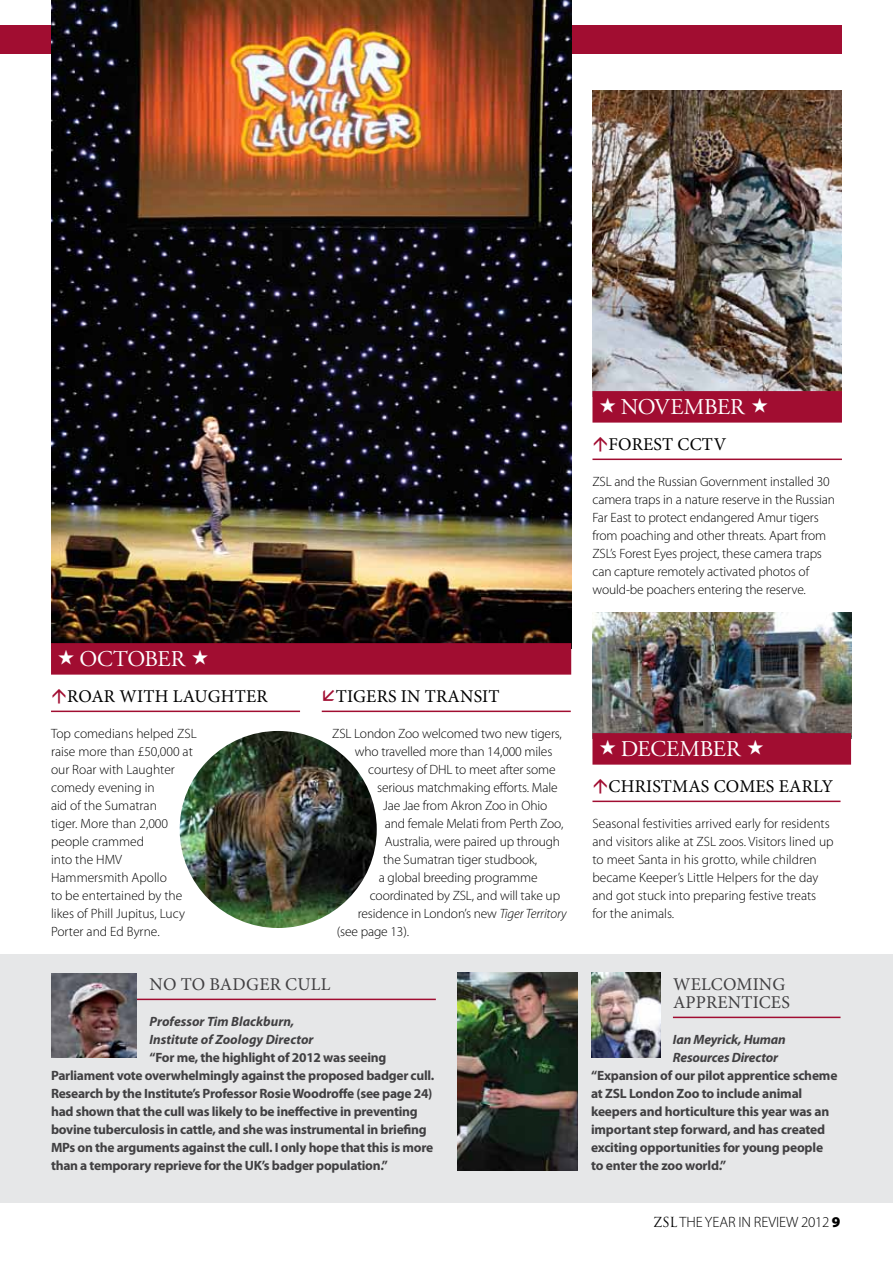
<style>
.page{position:relative;width:893px;height:1263px;background:#fff}
.page>*{position:absolute;margin:0;border:0;box-sizing:border-box;transform-origin:0 0}
.t1{font:22.5px "Adobe Garamond Pro";letter-spacing:-.005em;color:#fff}
.t2{font:18px "Minion Pro";letter-spacing:.01em;color:#000}
.t3{font:18px/18px "Minion Pro";letter-spacing:.01em;color:#414042}
.t4{font:300 15px "Myriad Pro";letter-spacing:-.005em;color:#000}
.t5{font:300 13.5px/18px "Myriad Pro";letter-spacing:-.01em;color:#000}
.t6{font:700 13.5px/18px "Myriad Pro";letter-spacing:-.02em;color:#414042}
.t7{font:italic 700 13.5px/18px "Myriad Pro";color:#414042}
.s1{font-style:italic}
.s2{font-family:"Trajan Pro";font-weight:400;font-size:13.5px}
.s3{font-weight:900}
</style>
<div class="page">
<div style="left:0;top:26px;width:842px;height:28px;background:#a10d31"></div>
<div style="left:0;top:954px;width:893px;height:249px;background:#e6e7e8"></div>
<img style="left:51px;top:0;width:520px;height:643px">
<hr style="left:51px;top:999px;width:385px;height:1px;background:#a10d31">
<img style="left:52px;top:973px;width:85px;height:84px">
<img style="left:592px;top:612px;width:259px;height:121px">
<hr style="left:592px;top:801px;width:248px;height:1px;background:#a10d31">
<hr style="left:673px;top:1017px;width:167px;height:1px;background:#a10d31">
<img style="left:591px;top:972px;width:69px;height:85px">
<div style="left:51px;top:643px;width:520px;height:32px;background:#a10d31"></div>
<img style="left:592px;top:90px;width:250px;height:301px">
<div style="left:592px;top:391px;width:250px;height:32px;background:#a10d31"></div>
<div style="left:592px;top:733px;width:259px;height:32px;background:#a10d31"></div>
<img style="left:457px;top:972px;width:121px;height:198px">
<img style="left:180px;top:731px;width:197px;height:197px;border-radius:99px">
<hr style="left:592px;top:459px;width:250px;height:1px;background:#a10d31">
<hr style="left:322px;top:711px;width:249px;height:1px;background:#a10d31">
<hr style="left:51px;top:711px;width:249px;height:1px;background:#a10d31">
<h1 class="t1" style="left:79px;top:645px;width:107px">OCTOBER</h1>
<h2 class="t2" style="left:67px;top:684px;width:202px">ROAR WITH LAUGHTER</h2>
<p class="t5" style="left:51px;top:724px;width:147px">Top comedians helped ZSL raise more than £50,000 at our Roar with Laughter comedy evening in<br>aid of the Sumatran<br>tiger. More than 2,000 people crammed<br>into the H MV<br>Hammersmith Apollo<br>to be entertained by the likes of Phill Jupitus, Lucy<br>Porter and Ed Byrne.</p>
<h2 class="t2" style="left:336px;top:684px;width:165px">TIGERS IN TRANSIT</h2>
<p class="t5" style="left:332px;top:724px;width:231px">ZSL London Zoo welcomed two new tigers,</p>
<p class="t5" style="left:355px;top:742px;width:199px">who travelled more than 14,000 miles</p>
<p class="t5" style="left:368px;top:760px;width:189px">courtesy of DH L to meet after some</p>
<p class="t5" style="left:377px;top:778px;width:182px">serious matchmaking efforts. Male</p>
<p class="t5" style="left:383px;top:796px;width:166px">Jae Jae from Akron Zoo in Ohio</p>
<p class="t5" style="left:385px;top:814px;width:180px">and female Melati from Perth Zoo,</p>
<p class="t5" style="left:385px;top:832px;width:177px">Australia, were paired up through</p>
<p class="t5" style="left:383px;top:850px;width:156px">the Sumatran tiger studbook,</p>
<p class="t5" style="left:379px;top:868px;width:160px">a global breeding programme</p>
<p class="t5" style="left:370px;top:886px;width:192px">coordinated by ZSL, and will take up</p>
<p class="t5" style="left:358px;top:904px;width:210px">residence in London’s new <span class="s1">Tiger Territory</span></p>
<p class="t5" style="left:337px;top:922px;width:74px">(see page 13).</p>
<h2 class="t3" style="left:150px;top:975px;width:182px">NO TO BADGER CULL</h2>
<p class="t7" style="left:150px;top:1012px;width:166px">Professor Tim Blackburn,<br>Institute of Zoology Director</p>
<p class="t6" style="left:51px;top:1048px;width:385px;text-indent:99px">“For me, the highlight of 2012 was seeing Parliament vote overwhelmingly against the proposed badger cull.<br>Research by the Institute’s Professor Rosie Woodroffe (see page 24) had shown that the cull was likely to be ineffective in preventing bovine tuberculosis in cattle, and she was instrumental in briefing MPs on the arguments against the cull. I only hope that this is more than a temporary reprieve for the UK’s badger population.”</p>
<h1 class="t1" style="left:621px;top:393px;width:126px">NOVEMBER</h1>
<h2 class="t2" style="left:609px;top:432px;width:82px">FOREST CCTV</h2>
<p class="t5" style="left:592px;top:472px;width:244px">ZSL and the Russian Government installed 30 camera traps in a nature reserve in the Russian Far East to protect endangered Amur tigers from poaching and other threats. Apart from ZSL’s Forest Eyes project, these camera traps can capture remotely activated photos of would-be poachers entering the reserve.</p>
<h1 class="t1" style="left:621px;top:735px;width:121px">DECEMBER</h1>
<h2 class="t2" style="left:609px;top:774px;width:226px">CHRISTMAS COMES EARLY</h2>
<p class="t5" style="left:592px;top:814px;width:243px">Seasonal festivities arrived early for residents and visitors alike at ZSL zoos. Visitors lined up to meet Santa in his grotto, while children became Keeper’s Little H elpers for the day and got stuck into preparing festive treats for the animals.</p>
<h2 class="t3" style="left:673px;top:975px;width:118px">WELCOMING<br>APPRENTICES</h2>
<p class="t7" style="left:673px;top:1030px;width:114px">Ian Meyrick, Human<br>Resources Director</p>
<p class="t6" style="left:591px;top:1066px;width:248px">“Expansion of our pilot apprentice scheme at ZSL London Zoo to include animal keepers and horticulture this year was an important step forward, and has created exciting opportunities for young people to enter the zoo world.”</p>
<p class="t4" style="left:653px;top:1213px;width:189px"><span class="s2">ZSL</span> The year in review 2012 <span class="s3">9</span></p>
</div>
